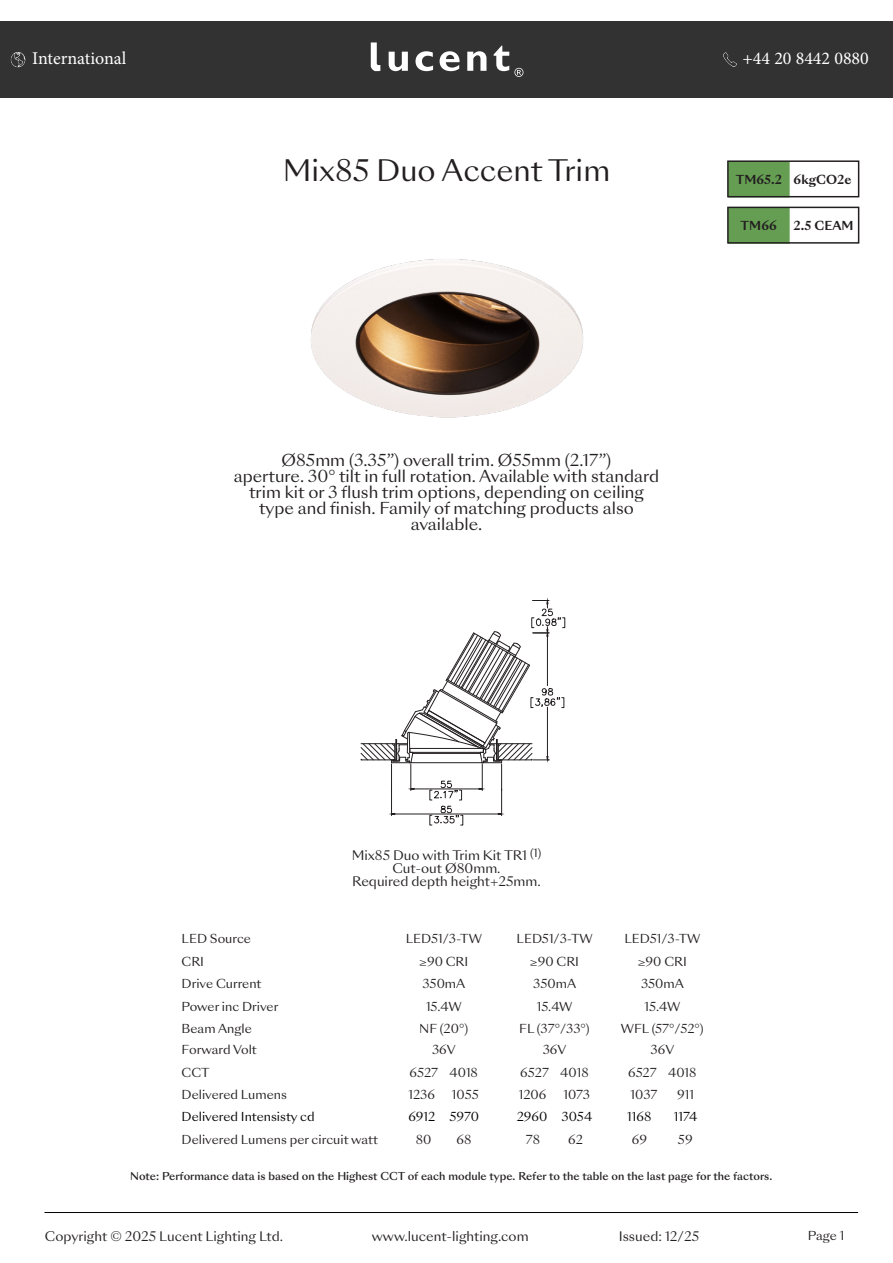
<style>
.page{position:relative;width:893px;height:1263px;background:#fff}
.page>*{position:absolute;margin:0;border:0;box-sizing:border-box;transform-origin:0 0}
.t1{font:28.65px "Sang Bleu Sunrise";color:#231f20}
.t2{font:18px "Minion Pro";color:#fff}
.bullet_points{font:15.9px/15.9px "Sang Bleu Sunrise";color:#231f20;text-align:center}
.bullet_point{font:12.75px "Sang Bleu Sunrise";color:#231f20}
.t3{font:12px "Sang Bleu Sunrise";color:#231f20}
.t4{font:12px "Sang Bleu Sunrise";color:#000001}
.t5{font:700 12px "Sang Bleu Sunrise";color:#231f20}
.t6{font:500 10.5px "Sang Bleu Sunrise";color:#231f20}
</style>
<div class="page">
<hr style="left:44px;top:1212px;width:814px;height:1px;background:#000">
<div style="left:0;top:21px;width:893px;height:77px;background:#333233"></div>
<svg style="left:389px;top:52px;width:19px;height:19px"></svg>
<svg style="left:415px;top:51px;width:18px;height:20px"></svg>
<svg style="left:440px;top:51px;width:20px;height:20px"></svg>
<svg style="left:467px;top:51px;width:19px;height:20px"></svg>
<svg style="left:371px;top:42px;width:9px;height:29px"></svg>
<svg style="left:494px;top:46px;width:29px;height:31px"></svg>
<img style="left:10px;top:52px;width:16px;height:15px">
<img style="left:723px;top:52px;width:14px;height:15px">
<svg style="left:360px;top:600px;width:205px;height:225px"></svg>
<img style="left:311px;top:259px;width:272px;height:159px">
<div style="left:728px;top:161px;width:62px;height:36px;background:#659e52;border:2px solid #659e52"></div>
<div style="left:727px;top:160px;width:132px;height:37px;border:2px solid #231f20"></div>
<div style="left:728px;top:207px;width:62px;height:37px;background:#659e52;border:2px solid #659e52"></div>
<div style="left:727px;top:207px;width:132px;height:37px;border:2px solid #231f20"></div>
<h2 class="t2" style="left:32px;top:47px;width:96px">International</h2>
<h2 class="t2" style="left:742px;top:47px;width:128px">+44 20 8442 0880</h2>
<p class="t1" style="left:283px;top:151px;width:329px">Mix85 Duo Accent Trim</p>
<p class="t5" style="left:736px;top:171px;width:48px">TM65.2</p>
<p class="t5" style="left:794px;top:171px;width:59px">6kgCO2e</p>
<p class="t5" style="left:741px;top:217px;width:38px">TM66</p>
<p class="t5" style="left:794px;top:217px;width:62px">2.5 CEAM</p>
<p class="bullet_points" style="left:282px;top:453px;width:331px">Ø85mm (3.35”) overall trim. Ø55mm (2.17”)</p>
<p class="bullet_points" style="left:234px;top:469px;width:427px">aperture. 30° tilt in full rotation. Available with standard trim kit or 3 flush trim options, depending on ceiling type and finish. Family of matching products also</p>
<p class="bullet_points" style="left:411px;top:517px;width:73px">available.</p>
<p class="bullet_point" style="left:352px;top:846px;width:191px">Mix85 Duo with Trim Kit TR1 <sup>(1)</sup></p>
<p class="bullet_point" style="left:392px;top:859px;width:110px">Cut-out Ø80mm.</p>
<p class="bullet_point" style="left:352px;top:872px;width:190px">Required depth height+25mm.</p>
<p class="t3" style="left:182px;top:930px;width:71px">LED Source</p>
<p class="t3" style="left:406px;top:930px;width:78px">LED51/3-TW</p>
<p class="t3" style="left:517px;top:930px;width:78px">LED51/3-TW</p>
<p class="t3" style="left:624px;top:930px;width:78px">LED51/3-TW</p>
<p class="t3" style="left:182px;top:953px;width:24px">CRI</p>
<p class="t3" style="left:419px;top:953px;width:51px">≥90 CRI</p>
<p class="t3" style="left:530px;top:953px;width:51px">≥90 CRI</p>
<p class="t3" style="left:638px;top:953px;width:51px">≥90 CRI</p>
<p class="t3" style="left:182px;top:976px;width:81px">Drive Current</p>
<p class="t3" style="left:422px;top:976px;width:44px">350mA</p>
<p class="t3" style="left:533px;top:976px;width:44px">350mA</p>
<p class="t3" style="left:641px;top:976px;width:44px">350mA</p>
<p class="t3" style="left:182px;top:998px;width:98px">Power inc Driver</p>
<p class="t3" style="left:426px;top:998px;width:37px">15.4W</p>
<p class="t3" style="left:537px;top:998px;width:37px">15.4W</p>
<p class="t3" style="left:645px;top:998px;width:37px">15.4W</p>
<p class="t3" style="left:182px;top:1020px;width:72px">Beam Angle</p>
<p class="t3" style="left:419px;top:1020px;width:50px">NF (20°)</p>
<p class="t3" style="left:519px;top:1020px;width:72px">FL (37°/33°)</p>
<p class="t3" style="left:621px;top:1020px;width:84px">WFL (57°/52°)</p>
<p class="t3" style="left:182px;top:1041px;width:77px">Forward Volt</p>
<p class="t3" style="left:432px;top:1041px;width:25px">36V</p>
<p class="t3" style="left:543px;top:1041px;width:25px">36V</p>
<p class="t3" style="left:651px;top:1041px;width:25px">36V</p>
<p class="t3" style="left:182px;top:1064px;width:30px">CCT</p>
<p class="t3" style="left:409px;top:1064px;width:70px">6527 4018</p>
<p class="t3" style="left:520px;top:1064px;width:70px">6527 4018</p>
<p class="t3" style="left:628px;top:1064px;width:70px">6527 4018</p>
<p class="t3" style="left:182px;top:1086px;width:107px">Delivered Lumens</p>
<p class="t3" style="left:408px;top:1086px;width:28px">1236</p>
<p class="t3" style="left:452px;top:1086px;width:28px">1055</p>
<p class="t3" style="left:519px;top:1086px;width:29px">1206</p>
<p class="t3" style="left:563px;top:1086px;width:28px">1073</p>
<p class="t3" style="left:630px;top:1086px;width:29px">1037</p>
<p class="t3" style="left:677px;top:1086px;width:18px">911</p>
<p class="t4" style="left:182px;top:1108px;width:135px">Delivered Intensisty cd</p>
<p class="t4" style="left:408px;top:1108px;width:72px">6912 5970</p>
<p class="t4" style="left:517px;top:1108px;width:77px">2960 3054</p>
<p class="t4" style="left:627px;top:1108px;width:26px">1168</p>
<p class="t4" style="left:674px;top:1108px;width:25px">1174</p>
<p class="t3" style="left:182px;top:1131px;width:198px">Delivered Lumens per circuit watt</p>
<p class="t3" style="left:416px;top:1131px;width:17px">80</p>
<p class="t3" style="left:457px;top:1131px;width:16px">68</p>
<p class="t3" style="left:526px;top:1131px;width:16px">78</p>
<p class="t3" style="left:568px;top:1131px;width:16px">62</p>
<p class="t3" style="left:632px;top:1131px;width:17px">69</p>
<p class="t3" style="left:678px;top:1131px;width:16px">59</p>
<p class="t6" style="left:130px;top:1169px;width:643px">Note: Performance data is based on the Highest CCT of each module type. Refer to the table on the last page for the factors.</p>
<p class="bullet_point" style="left:45px;top:1227px;width:240px">Copyright © 2025 Lucent Lighting Ltd.</p>
<p class="bullet_point" style="left:372px;top:1227px;width:158px">www.lucent-lighting.com</p>
<p class="bullet_point" style="left:619px;top:1227px;width:82px">Issued: 12/25</p>
<p class="t3" style="left:808px;top:1227px;width:38px">Page 1</p>
</div>
